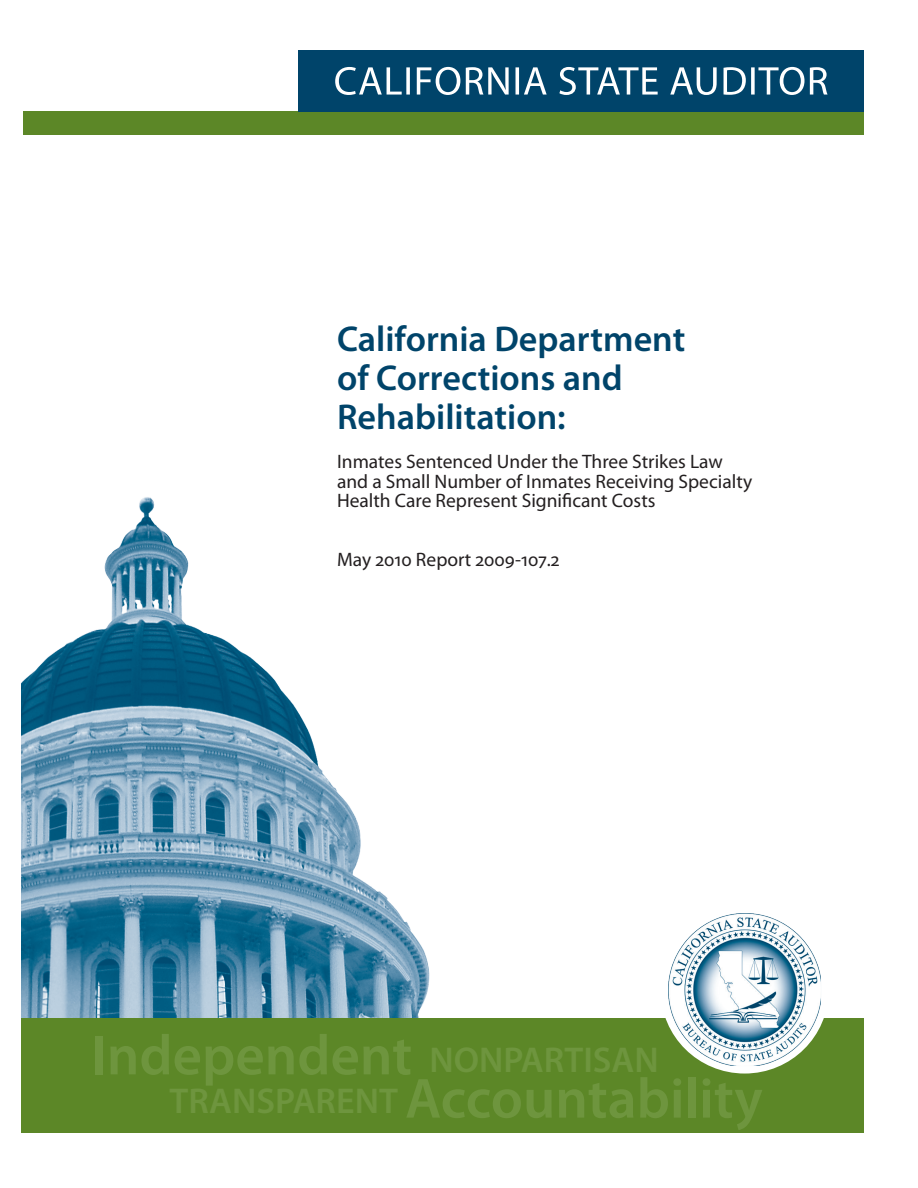
<style>
.page{position:relative;width:918px;height:1188px;background:#fff}
.page>*{position:absolute;margin:0;border:0;box-sizing:border-box;transform-origin:0 0}
.cover_title1{font:600 57px "Myriad Pro";color:#6e953e}
.Regular_cover_title1{font:600 36px/39px "Myriad Pro";color:#00446a}
.cover_title1-2{font:600 36px "Myriad Pro";color:#6e953e}
.Regular_cover_title2{font:19.5px/19.5px "Myriad Pro";color:#231f20}
</style>
<div class="page">
<img style="left:22px;top:497px;width:408px;height:521px">
<div style="left:23px;top:111px;width:841px;height:24px;background:#5c8727"></div>
<div style="left:22px;top:1018px;width:842px;height:115px;background:#5c8727"></div>
<div style="left:661px;top:908px;width:168px;height:166px;background:#fff;border-radius:50%"></div>
<img style="left:668px;top:913px;width:153px;height:153px">
<div style="left:299px;top:50px;width:565px;height:62px;background:#00446a"></div>
<svg style="left:335px;top:67px;width:493px;height:28px"></svg>
<p class="Regular_cover_title1" style="left:337px;top:319px;width:350px">California Department of Corrections and<br>Rehabilitation:</p>
<p class="Regular_cover_title2" style="left:337px;top:451px;width:417px">Inmates Sentenced Under the Three Strikes Law and a Small Number of Inmates Receiving Specialty<br>Health Care Represent Significant Costs</p>
<p class="Regular_cover_title2" style="left:337px;top:549px;width:224px">May 2010 Report 2009-107.2</p>
<p class="cover_title1" style="left:91px;top:1019px;width:322px">Independent</p>
<p class="cover_title1-2" style="left:170px;top:1078px;width:230px">TRANSPARENT</p>
<p class="cover_title1" style="left:405px;top:1062px;width:359px">Accountability</p>
<p class="cover_title1-2" style="left:429px;top:1037px;width:231px">NONPARTISAN</p>
</div>
